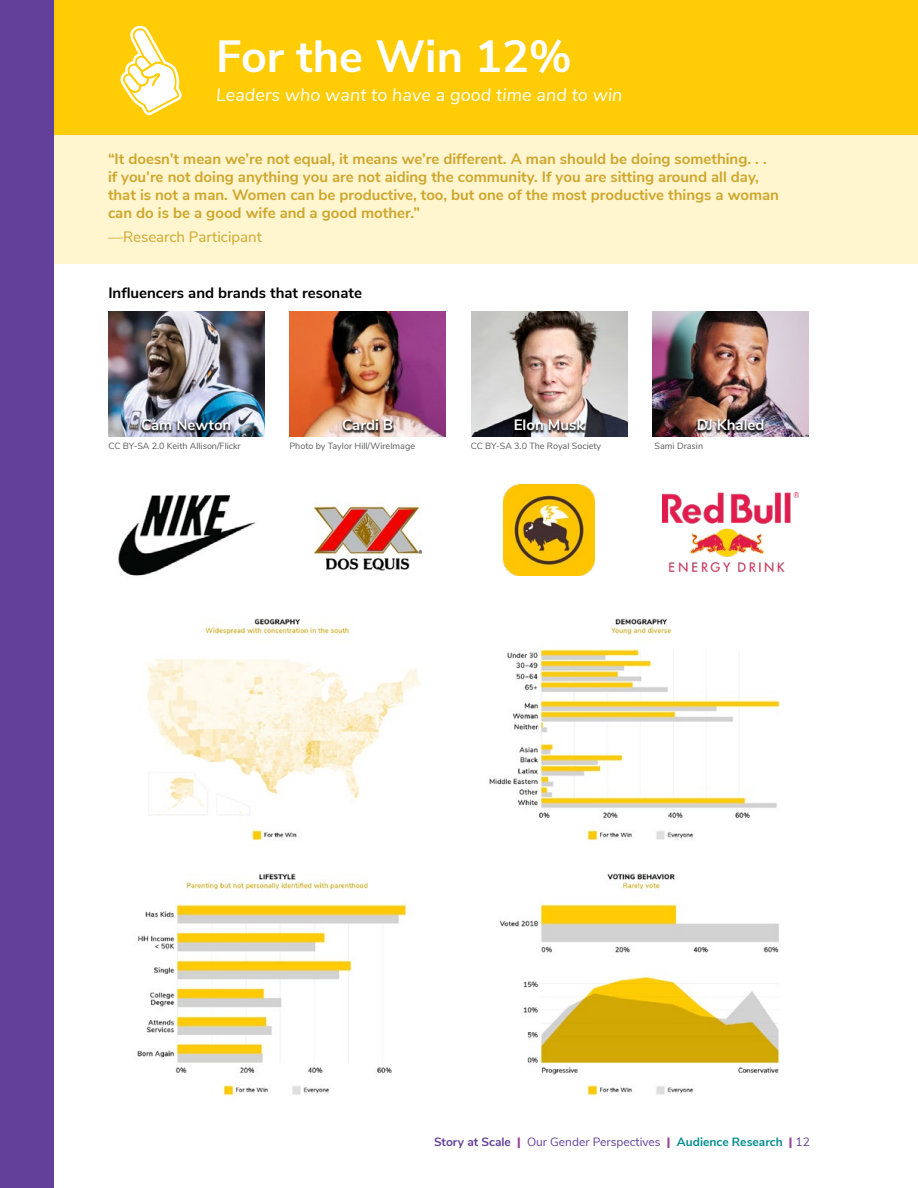
<style>
.page{position:relative;width:918px;height:1188px;background:#fff}
.page>*{position:absolute;margin:0;border:0;box-sizing:border-box;transform-origin:0 0}
.t1{font:700 45px "Nunito Sans";color:#fff}
.t2{font:italic 18px "Nunito Sans";letter-spacing:.005em;color:#fff}
.t3{font:700 15px/18px "Nunito Sans";color:#cea62c}
.t4{font:700 15px "Nunito Sans";color:#000}
.t5{font:700 15px "Nunito Sans";color:#fff}
.t6{font:15px "Nunito Sans";color:#cea62c}
.t7{font:12px "Nunito Sans";color:#634099}
.t8{font:9px "Nunito Sans";color:#58595b}
.s1{font-weight:700}
.s2{font-weight:900;color:#944096}
.s3{font-weight:700;color:#038c8f}
</style>
<div class="page">
<div style="left:0;top:0;width:54px;height:1188px;background:#634099"></div>
<div style="left:54px;top:0;width:864px;height:135px;background:#ffcc05"></div>
<div style="left:54px;top:135px;width:864px;height:129px;background:#fff5cf"></div>
<img style="left:118px;top:495px;width:137px;height:81px">
<img style="left:314px;top:506px;width:108px;height:65px">
<img style="left:504px;top:485px;width:91px;height:91px">
<img style="left:663px;top:492px;width:136px;height:79px">
<img style="left:147px;top:618px;width:274px;height:223px">
<img style="left:137px;top:873px;width:270px;height:223px">
<img style="left:489px;top:618px;width:292px;height:223px">
<img style="left:500px;top:873px;width:280px;height:223px">
<img style="left:108px;top:312px;width:157px;height:124px">
<div style="left:140px;top:420px;width:92px;height:14px;background:#000;opacity:.75"></div>
<img style="left:290px;top:312px;width:156px;height:124px">
<div style="left:342px;top:420px;width:52px;height:14px;background:#000;opacity:.75"></div>
<img style="left:471px;top:312px;width:156px;height:124px">
<div style="left:513px;top:420px;width:74px;height:14px;background:#000;opacity:.75"></div>
<img style="left:653px;top:312px;width:156px;height:124px">
<div style="left:696px;top:420px;width:69px;height:14px;background:#000;opacity:.75"></div>
<svg style="left:120px;top:25px;width:62px;height:91px"></svg>
<h1 class="t1" style="left:216px;top:24px;width:357px">For the Win 12%</h1>
<p class="t2" style="left:216px;top:81px;width:408px">Leaders who want to have a good time and to win</p>
<p class="t3" style="left:108px;top:149px;width:673px">“It doesn’t mean we’re not equal, it means we’re different. A man should be doing something. . . if you’re not doing anything you are not aiding the community. If you are sitting around all day, that is not a man. Women can be productive, too, but one of the most productive things a woman can do is be a good wife and a good mother.”</p>
<p class="t6" style="left:108px;top:226px;width:155px">—Research Participant</p>
<p class="t4" style="left:108px;top:281px;width:255px">Influencers and brands that resonate</p>
<p class="t5" style="left:141px;top:414px;width:92px">Cam Newton</p>
<p class="t8" style="left:108px;top:439px;width:134px">CC BY-SA 2.0 Keith Allison/Flickr</p>
<p class="t5" style="left:342px;top:414px;width:52px">Cardi B</p>
<p class="t8" style="left:289px;top:439px;width:127px">Photo by Taylor Hill/WireImage</p>
<p class="t5" style="left:514px;top:414px;width:72px">Elon Musk</p>
<p class="t8" style="left:471px;top:439px;width:132px">CC BY-SA 3.0 The Royal Society</p>
<p class="t5" style="left:697px;top:414px;width:69px">DJ Khaled</p>
<p class="t8" style="left:655px;top:439px;width:50px">Sami Drasin</p>
<p class="t7" style="left:434px;top:1133px;width:377px"><span class="s1">Story at Scale</span> <span class="s2">|</span> Our Gender Perspectives <span class="s2">|</span> <span class="s3">Audience Research</span> <span class="s2">|</span> 12</p>
</div>
